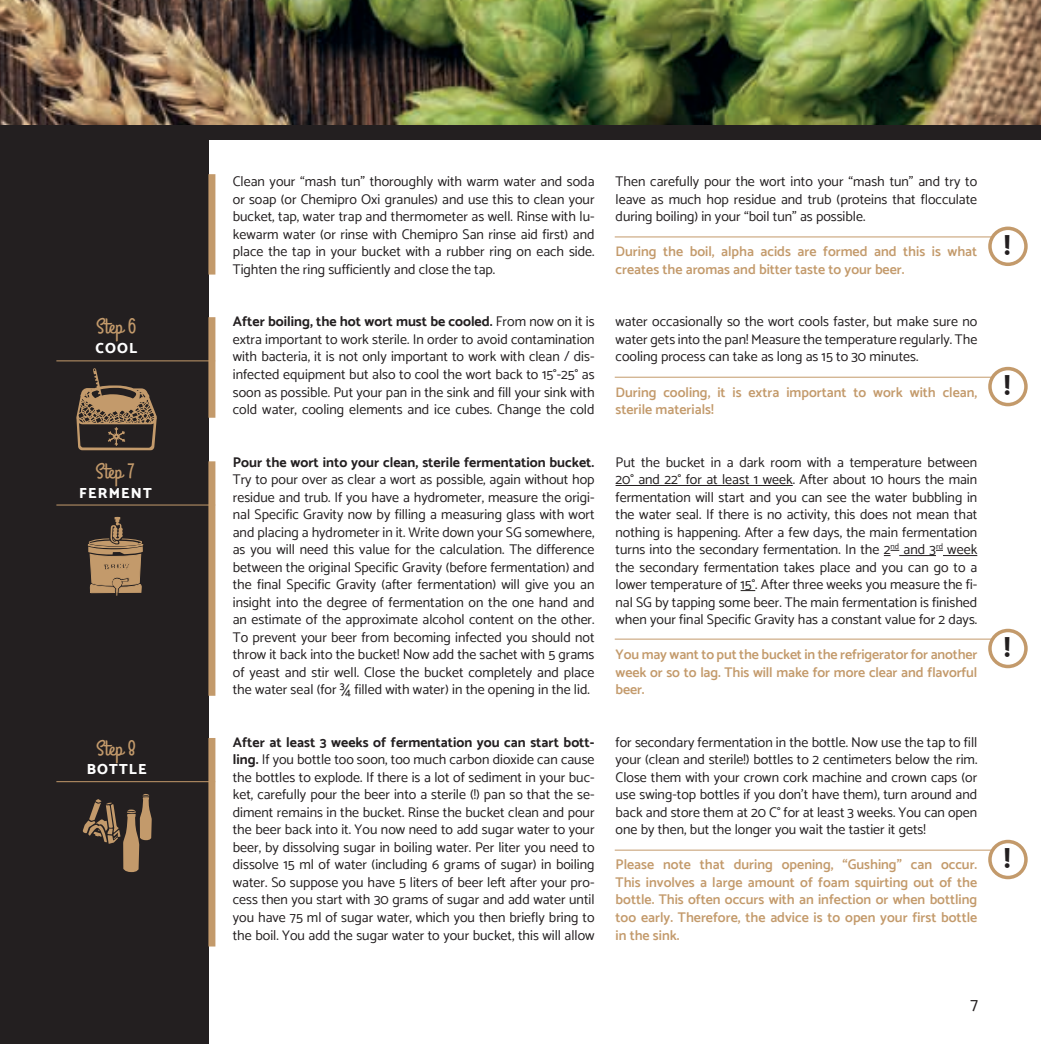
<style>
.page{position:relative;width:1041px;height:1044px;background:#fff}
.page>*{position:absolute;margin:0;border:0;box-sizing:border-box;transform-origin:0 0}
.t1{font:800 28px "Catamaran";color:#231f20}
.t2{font:21.35px "Grand Hotel";color:#c39a6b}
.t3{font:17.5px "Catamaran";color:#231f20}
.t4{font:800 14.53px "Catamaran";letter-spacing:.075em;color:#fff}
.t5{font:14px/17.5px "Catamaran";color:#231f20;text-align:justify}
.t6{font:600 14px/17.5px "Catamaran";color:#c39a6b}
.t7{font:700 14px "Catamaran";color:#231f20}
.s1{font-weight:700}
</style>
<div class="page">
<img style="left:0;top:0;width:1040px;height:125px">
<div style="left:0;top:125px;width:1040px;height:15px;background:#231f20"></div>
<div style="left:0;top:125px;width:209px;height:918px;background:#231f20"></div>
<svg style="left:76px;top:368px;width:81px;height:82px"></svg>
<svg style="left:88px;top:516px;width:55px;height:80px"></svg>
<svg style="left:82px;top:794px;width:70px;height:78px"></svg>
<hr style="left:56px;top:360px;width:159px;height:1px;background:#c39a6b">
<hr style="left:56px;top:504px;width:159px;height:1px;background:#c39a6b">
<hr style="left:56px;top:781px;width:159px;height:1px;background:#c39a6b">
<div style="left:208px;top:174px;width:7px;height:100px;background:#c39a6b"></div>
<div style="left:208px;top:317px;width:7px;height:100px;background:#c39a6b"></div>
<div style="left:208px;top:461px;width:7px;height:234px;background:#c39a6b"></div>
<div style="left:208px;top:737px;width:7px;height:209px;background:#c39a6b"></div>
<hr style="left:615px;top:485px;width:177px;height:1px;background:#231f20">
<svg style="left:883px;top:550px;width:16px;height:6px"></svg>
<hr style="left:899px;top:555px;width:37px;height:1px;background:#231f20">
<hr style="left:942px;top:555px;width:35px;height:1px;background:#231f20">
<svg style="left:740px;top:590px;width:15px;height:1px"></svg>
<div style="left:988px;top:839px;width:39px;height:39px;border:4px solid #c39a6b;border-radius:50%"></div>
<div style="left:988px;top:628px;width:39px;height:40px;border:4px solid #c39a6b;border-radius:50%"></div>
<div style="left:988px;top:367px;width:39px;height:39px;border:4px solid #c39a6b;border-radius:50%"></div>
<div style="left:988px;top:226px;width:39px;height:40px;border:4px solid #c39a6b;border-radius:50%"></div>
<hr style="left:614px;top:849px;width:378px;height:1px;background:#c39a6b">
<hr style="left:614px;top:638px;width:378px;height:1px;background:#c39a6b">
<hr style="left:614px;top:376px;width:378px;height:1px;background:#c39a6b">
<hr style="left:614px;top:236px;width:378px;height:1px;background:#c39a6b">
<h2 class="t2" style="left:96px;top:317px;width:42px">Step 6</h2>
<p class="t4" style="left:95px;top:339px;width:43px">COOL</p>
<h2 class="t2" style="left:96px;top:462px;width:40px">Step 7</h2>
<p class="t4" style="left:79px;top:484px;width:74px">FERMENT</p>
<h2 class="t2" style="left:96px;top:738px;width:41px">Step 8</h2>
<p class="t4" style="left:87px;top:760px;width:62px">BOTTLE</p>
<p class="t5" style="left:233px;top:173px;width:363px">Clean your “mash tun” thoroughly with warm water and soda or soap (or Chemipro Oxi granules) and use this to clean your bucket, tap, water trap and thermometer as well. Rinse with lu&shy;kewarm water (or rinse with Chemipro San rinse aid first) and place the tap in your bucket with a rubber ring on each side.<br>Tighten the ring sufficiently and close the tap.</p>
<p class="t5" style="left:615px;top:173px;width:363px">Then carefully pour the wort into your “mash tun” and try to leave as much hop residue and trub (proteins that flocculate during boiling) in your “boil tun” as possible.</p>
<p class="t6" style="left:615px;top:243px;width:363px">During the boil, alpha acids are formed and this is what creates the aromas and bitter taste to your beer.</p>
<p class="t5" style="left:233px;top:313px;width:363px"><span class="s1">After boiling, the hot wort must be cooled.</span> From now on it is extra important to work sterile. In order to avoid contamination with bacteria, it is not only important to work with clean / dis&shy;infected equipment but also to cool the wort back to 15°-25° as soon as possible. Put your pan in the sink and fill your sink with cold water, cooling elements and ice cubes. Change the cold</p>
<p class="t5" style="left:615px;top:313px;width:363px">water occasionally so the wort cools faster, but make sure no water gets into the pan! Measure the temperature regularly. The cooling process can take as long as 15 to 30 minutes.</p>
<p class="t6" style="left:615px;top:383px;width:363px">During cooling, it is extra important to work with clean, sterile materials!</p>
<p class="t7" style="left:233px;top:454px;width:363px">Pour the wort into your clean, sterile fermentation bucket.</p>
<p class="t5" style="left:233px;top:470px;width:363px">Try to pour over as clear a wort as possible, again without hop residue and trub. If you have a hydrometer, measure the origi&shy;nal Specific Gravity now by filling a measuring glass with wort and placing a hydrometer in it. Write down your SG somewhere, as you will need this value for the calculation. The difference between the original Specific Gravity (before fermentation) and the final Specific Gravity (after fermentation) will give you an insight into the degree of fermentation on the one hand and an estimate of the approximate alcohol content on the other.<br>To prevent your beer from becoming infected you should not throw it back into the bucket! Now add the sachet with 5 grams of yeast and stir well. Close the bucket completely and place the water seal (for ¾ filled with water) in the opening in the lid.</p>
<p class="t5" style="left:615px;top:453px;width:363px">Put the bucket in a dark room with a temperature between 20° and 22° for at least 1 week. After about 10 hours the main fermentation will start and you can see the water bubbling in the water seal. If there is no activity, this does not mean that nothing is happening. After a few days, the main fermentation turns into the secondary fermentation. In the 2<sup>nd</sup> and 3<sup>rd</sup> week the secondary fermentation takes place and you can go to a lower temperature of 15°. After three weeks you measure the fi&shy;nal SG by tapping some beer. The main fermentation is finished when your final Specific Gravity has a constant value for 2 days.</p>
<p class="t6" style="left:615px;top:645px;width:363px;text-align:justify">You may want to put the bucket in the refrigerator for another week or so to lag. This will make for more clear and flavorful beer.</p>
<p class="t5" style="left:233px;top:733px;width:363px"><span class="s1">After at least 3 weeks of fermentation you can start bott&shy;ling.</span> If you bottle too soon, too much carbon dioxide can cause the bottles to explode. If there is a lot of sediment in your buc&shy;ket, carefully pour the beer into a sterile (!) pan so that the se&shy;diment remains in the bucket. Rinse the bucket clean and pour the beer back into it. You now need to add sugar water to your beer, by dissolving sugar in boiling water. Per liter you need to dissolve 15 ml of water (including 6 grams of sugar) in boiling water. So suppose you have 5 liters of beer left after your pro&shy;cess then you start with 30 grams of sugar and add water until you have 75 ml of sugar water, which you then briefly bring to the boil. You add the sugar water to your bucket, this will allow</p>
<p class="t5" style="left:615px;top:733px;width:363px">for secondary fermentation in the bottle. Now use the tap to fill your (clean and sterile!) bottles to 2 centimeters below the rim.<br>Close them with your crown cork machine and crown caps (or use swing-top bottles if you don’t have them), turn around and back and store them at 20 C° for at least 3 weeks. You can open one by then, but the longer you wait the tastier it gets!</p>
<p class="t6" style="left:615px;top:855px;width:363px;text-align:justify">Please note that during opening, “Gushing” can occur.<br>This involves a large amount of foam squirting out of the bottle. This often occurs with an infection or when bottling too early. Therefore, the advice is to open your first bottle in the sink.</p>
<p class="t3" style="left:970px;top:994px;width:9px">7</p>
<h1 class="t1" style="left:1004px;top:229px;width:8px">!</h1>
<h1 class="t1" style="left:1004px;top:369px;width:8px">!</h1>
<h1 class="t1" style="left:1004px;top:631px;width:8px">!</h1>
<h1 class="t1" style="left:1004px;top:842px;width:8px">!</h1>
</div>
